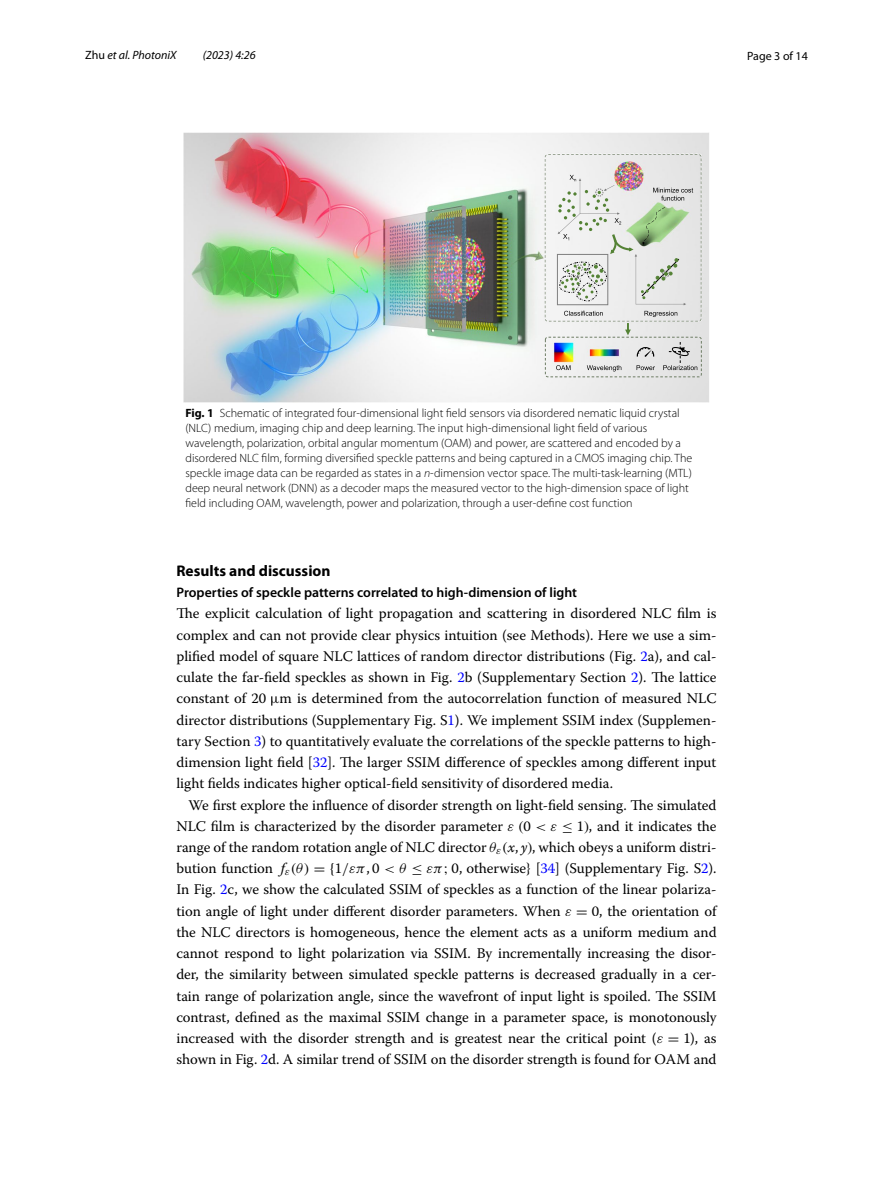
<style>
.page{position:relative;width:893px;height:1187px;background:#fff}
.page>*{position:absolute;margin:0;border:0;box-sizing:border-box;transform-origin:0 0}
.t1{font:700 15.45px "Myriad Pro";color:#000}
.t2{font:14.7px/21.1px "Warnock Pro";color:#000;text-align:justify}
.t3{font:600 13.8px "Myriad Pro";color:#000}
.t4{font:300 12px/15px "Myriad Pro";color:#000}
.t5{font:italic 12px "Myriad Pro";color:#000}
.t6{font:12px "Myriad Pro";color:#000}
.s1{font-style:normal}
.s2{font-weight:700}
.s3{font-style:italic}
.s4{color:#00f}
.s5{font-family:"MTGU"}
.s6{font-family:"MTMI4"}
.s7{font-family:"Warnock Pro Regular 6"}
.s8{font-family:"MTSYN7"}
.s9{font-family:"MTMI5"}
.s10{font-family:"Warnock Pro Regular 2"}
.s11{font-family:"Warnock Pro It 2"}
.s12{font-family:"MTMI"}
.s13{font-family:"MTSYN4"}
.s14{font-family:"Warnock Pro Regular 3"}
.s15{font-family:"MTMI2"}
.s16{font-family:"MTSYN5"}
.s17{font-family:"Warnock Pro Regular 4"}
.s18{font-family:"MTMI3"}
.s19{font-family:"MTSYN6"}
.s20{font-family:"Warnock Pro Regular 5"}
</style>
<div class="page">
<img style="left:184px;top:133px;width:525px;height:269px">
<div style="left:545px;top:337px;width:157px;height:40px;border:1px dashed #6e7d65;border-radius:3px"></div>
<svg style="left:545px;top:154px;width:156px;height:217px"></svg>
<p class="t5" style="left:85px;top:48px;width:93px"><span class="s1">Zhu</span> et al. PhotoniX</p>
<p class="t5" style="left:203px;top:48px;width:54px">(2023) 4:26</p>
<p class="t6" style="left:747px;top:48px;width:62px">Page 3 of 14</p>
<p class="t4" style="left:185px;top:406px;width:508px"><span class="s2">Fig. 1</span> Schematic of integrated four-dimensional light field sensors via disordered nematic liquid crystal (NLC) medium, imaging chip and deep learning. The input high-dimensional light field of various wavelength, polarization, orbital angular momentum (OAM) and power, are scattered and encoded by a disordered NLC film, forming diversified speckle patterns and being captured in a CMOS imaging chip. The speckle image data can be regarded as states in a <span class="s3">n</span>-dimension vector space. The multi-task-learning (MTL) deep neural network (DNN) as a decoder maps the measured vector to the high-dimension space of light field including OAM, wavelength, power and polarization, through a user-define cost function</p>
<p class="t1" style="left:176px;top:560px;width:156px">Results and discussion</p>
<p class="t3" style="left:176px;top:583px;width:402px">Properties of speckle patterns correlated to high‑dimension of light</p>
<p class="t2" style="left:176px;top:602px;width:542px">The explicit calculation of light propagation and scattering in disordered NLC film is complex and can not provide clear physics intuition (see Methods). Here we use a sim&shy;plified model of square NLC lattices of random director distributions (Fig. <span class="s4">2</span>a), and cal&shy;culate the far-field speckles as shown in Fig. <span class="s4">2</span>b (Supplementary Section <span class="s4">2</span>). The lattice constant of 20 <span class="s5">µ</span>m is determined from the autocorrelation function of measured NLC director distributions (Supplementary Fig. S<span class="s4">1</span>). We implement SSIM index (Supplemen&shy;tary Section <span class="s4">3</span>) to quantitatively evaluate the correlations of the speckle patterns to high&shy;dimension light field [<span class="s4">32</span>]. The larger SSIM difference of speckles among different input light fields indicates higher optical-field sensitivity of disordered media.</p>
<p class="t2" style="left:176px;top:793px;width:542px;text-indent:12px">We first explore the influence of disorder strength on light-field sensing. The simulated NLC film is characterized by the disorder parameter <span class="s6">ε (</span><span class="s7">0</span> <span class="s6">&lt; ε</span> <span class="s8">≤</span> <span class="s7">1</span><span class="s6">)</span>, and it indicates the range of the random rotation angle of NLC director <span class="s9">θ</span><sub>ε</sub><span class="s9">(</span><span class="s3">x</span><span class="s10">,</span> <span class="s3">y</span><span class="s9">)</span>, which obeys a uniform distri&shy;bution function <span class="s11">f</span><sub>ε</sub><span class="s12">(θ)</span> <span class="s13">= {</span><span class="s14">1</span><span class="s12">/επ</span><span class="s14">, 0</span> <span class="s12">&lt; θ</span> <span class="s13">≤</span> <span class="s12">επ</span><span class="s13">;</span> <span class="s14">0,</span> otherwise} [<span class="s4">34</span>] (Supplementary Fig. S<span class="s4">2</span>).<br>In Fig. <span class="s4">2</span>c, we show the calculated SSIM of speckles as a function of the linear polariza&shy;tion angle of light under different disorder parameters. When <span class="s15">ε</span> <span class="s16">=</span> <span class="s17">0</span>, the orientation of the NLC directors is homogeneous, hence the element acts as a uniform medium and cannot respond to light polarization via SSIM. By incrementally increasing the disor&shy;der, the similarity between simulated speckle patterns is decreased gradually in a cer&shy;tain range of polarization angle, since the wavefront of input light is spoiled. The SSIM contrast, defined as the maximal SSIM change in a parameter space, is monotonously increased with the disorder strength and is greatest near the critical point (<span class="s18">ε</span> <span class="s19">=</span> <span class="s20">1</span>), as shown in Fig. <span class="s4">2</span>d. A similar trend of SSIM on the disorder strength is found for OAM and</p>
</div>
